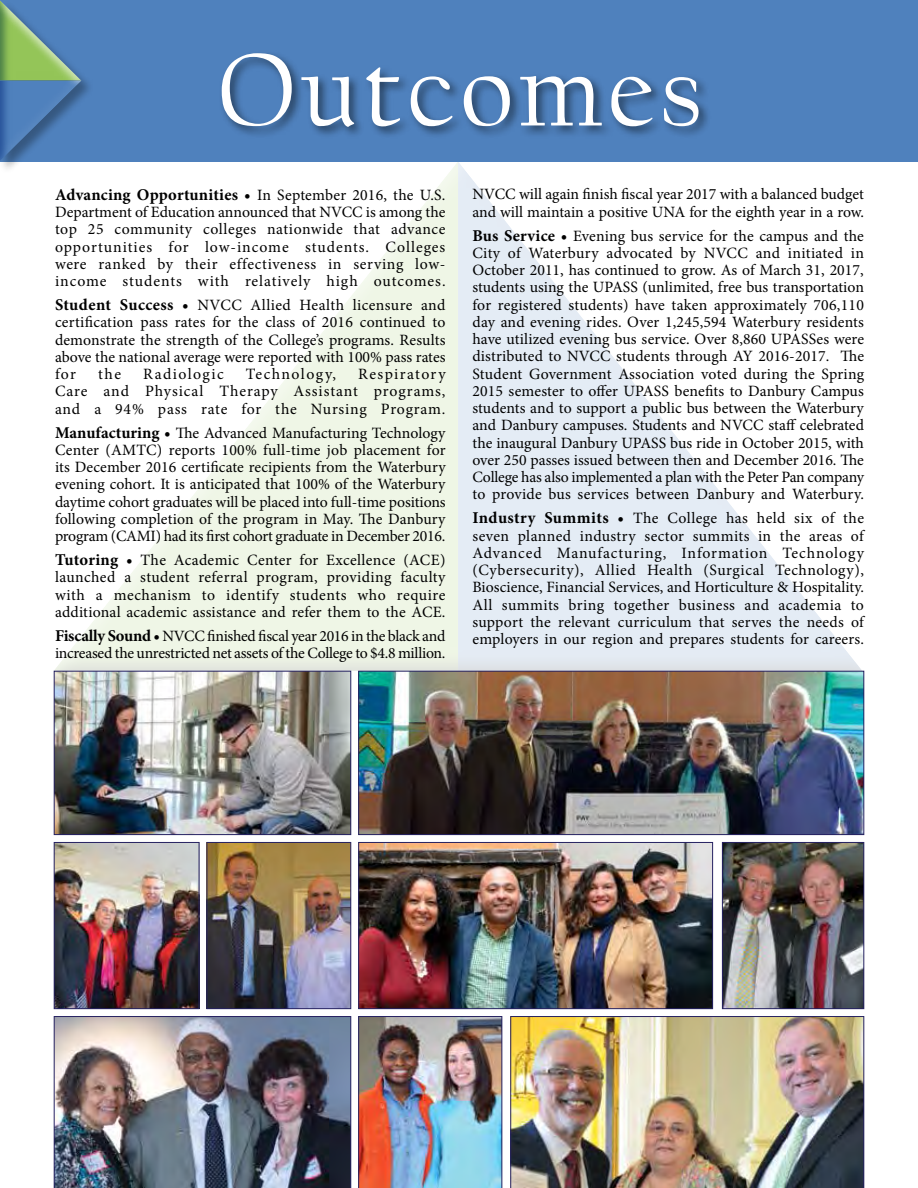
<style>
.page{position:relative;width:918px;height:1188px;background:#fff}
.page>*{position:absolute;margin:0;border:0;box-sizing:border-box;transform-origin:0 0}
.t1{font:108px "Californian FB";letter-spacing:.05em;color:#fff}
.t2{font:700 16.5px "Minion Pro";letter-spacing:.01em;color:#000}
.t3{font:15.75px/17.2px "Minion Pro";letter-spacing:.005em;color:#000;text-align:justify}
.t4{font:15.75px/17.2px "Minion Pro";letter-spacing:-.02em;color:#000}
.t5{font:15.75px "Minion Pro";letter-spacing:.09em;color:#000}
.s1{font-weight:400;font-size:15.75px}
.s2{font-weight:700;font-size:16.5px}
</style>
<div class="page">
<div style="left:0;top:0;width:918px;height:161px;background:#4f81bd"></div>
<div style="left:0;top:1px;width:95px;height:173px;background:#000;opacity:.32"></div>
<div style="left:0;top:0;width:84px;height:162px;background:#fff;opacity:.75"></div>
<div style="left:0;top:0;width:65px;height:162px;background:#4f81bd;opacity:.75"></div>
<div style="left:52px;top:160px;width:812px;height:512px;background:#000;opacity:.75"></div>
<img style="left:56px;top:844px;width:141px;height:163px">
<div style="left:54px;top:842px;width:145px;height:167px;border:1px solid #262262"></div>
<img style="left:209px;top:844px;width:140px;height:163px">
<div style="left:207px;top:842px;width:144px;height:167px;border:1px solid #262262"></div>
<img style="left:724px;top:844px;width:138px;height:163px">
<div style="left:722px;top:842px;width:142px;height:167px;border:1px solid #262262"></div>
<img style="left:358px;top:1016px;width:144px;height:172px">
<img style="left:56px;top:673px;width:293px;height:160px">
<div style="left:54px;top:671px;width:297px;height:164px;border:1px solid #262262"></div>
<img style="left:360px;top:673px;width:502px;height:160px">
<div style="left:358px;top:671px;width:506px;height:164px;border:1px solid #262262"></div>
<img style="left:360px;top:844px;width:351px;height:163px">
<div style="left:358px;top:842px;width:355px;height:167px;border:1px solid #262262"></div>
<img style="left:511px;top:1016px;width:353px;height:172px">
<img style="left:54px;top:1016px;width:297px;height:172px">
<div style="left:218px;top:50px;width:493px;height:89px;background:#000;opacity:.52"></div>
<h1 class="t1" style="left:218px;top:30px;width:486px">Outcomes</h1>
<p class="t2" style="left:55px;top:183px;width:392px">Advancing Opportunities • <span class="s1">In September 2016, the U.S.</span></p>
<p class="t3" style="left:55px;top:204px;width:392px">Department of Education announced that NVCC is among the top 25 community colleges nationwide that advance opportunities for low-income students. Colleges were ranked by their effectiveness in serving low&shy;income students with relatively high outcomes.</p>
<p class="t3" style="left:55px;top:297px;width:392px"><span class="s2">Student Success •</span> NVCC Allied Health licensure and certification pass rates for the class of 2016 continued to demonstrate the strength of the College’s programs. Results above the national average were reported with 100% pass rates for</p>
<p class="t3" style="left:98px;top:366px;width:24px">the</p>
<p class="t5" style="left:143px;top:364px;width:82px">Radiologic</p>
<p class="t5" style="left:246px;top:364px;width:92px">Technology,</p>
<p class="t3" style="left:55px;top:366px;width:392px;text-indent:303px">Respiratory Care and Physical Therapy Assistant programs, and a 94% pass rate for the Nursing Program.</p>
<p class="t3" style="left:55px;top:424px;width:392px"><span class="s2">Manufacturing •</span> The Advanced Manufacturing Technology Center (AMTC) reports 100% full-time job placement for its December 2016 certificate recipients from the Waterbury evening cohort. It is anticipated that 100% of the Waterbury daytime cohort graduates will be placed into full-time positions following completion of the program in May. The Danbury program (CAMI) had its first cohort graduate in December 2016.</p>
<p class="t3" style="left:55px;top:552px;width:392px"><span class="s2">Tutoring •</span> The Academic Center for Excellence (ACE) launched a student referral program, providing faculty with a mechanism to identify students who require additional academic assistance and refer them to the ACE.</p>
<p class="t4" style="left:55px;top:627px;width:392px"><span class="s2">Fiscally Sound •</span> NVCC finished fiscal year 2016 in the black and increased the unrestricted net assets of the College to $4.8 million.</p>
<p class="t3" style="left:472px;top:186px;width:393px">NVCC will again finish fiscal year 2017 with a balanced budget and will maintain a positive UNA for the eighth year in a row.</p>
<p class="t3" style="left:472px;top:227px;width:393px"><span class="s2">Bus Service •</span> Evening bus service for the campus and the City of Waterbury advocated by NVCC and initiated in October 2011, has continued to grow. As of March 31, 2017, students using the UPASS (unlimited, free bus transportation for registered students) have taken approximately 706,110 day and evening rides. Over 1,245,594 Waterbury residents have utilized evening bus service. Over 8,860 UPASSes were distributed to NVCC students through AY 2016-2017. The Student Government Association voted during the Spring 2015 semester to offer UPASS benefits to Danbury Campus students and to support a public bus between the Waterbury and Danbury campuses. Students and NVCC staff celebrated the inaugural Danbury UPASS bus ride in October 2015, with over 250 passes issued between then and December 2016. The College has also implemented a plan with the Peter Pan company to provide bus services between Danbury and Waterbury.</p>
<p class="t3" style="left:472px;top:510px;width:393px"><span class="s2">Industry Summits •</span> The College has held six of the seven planned industry sector summits in the areas of Advanced Manufacturing, Information Technology (Cybersecurity), Allied Health (Surgical Technology), Bioscience, Financial Services, and Horticulture &amp; Hospitality.<br>All summits bring together business and academia to support the relevant curriculum that serves the needs of employers in our region and prepares students for careers.</p>
</div>
